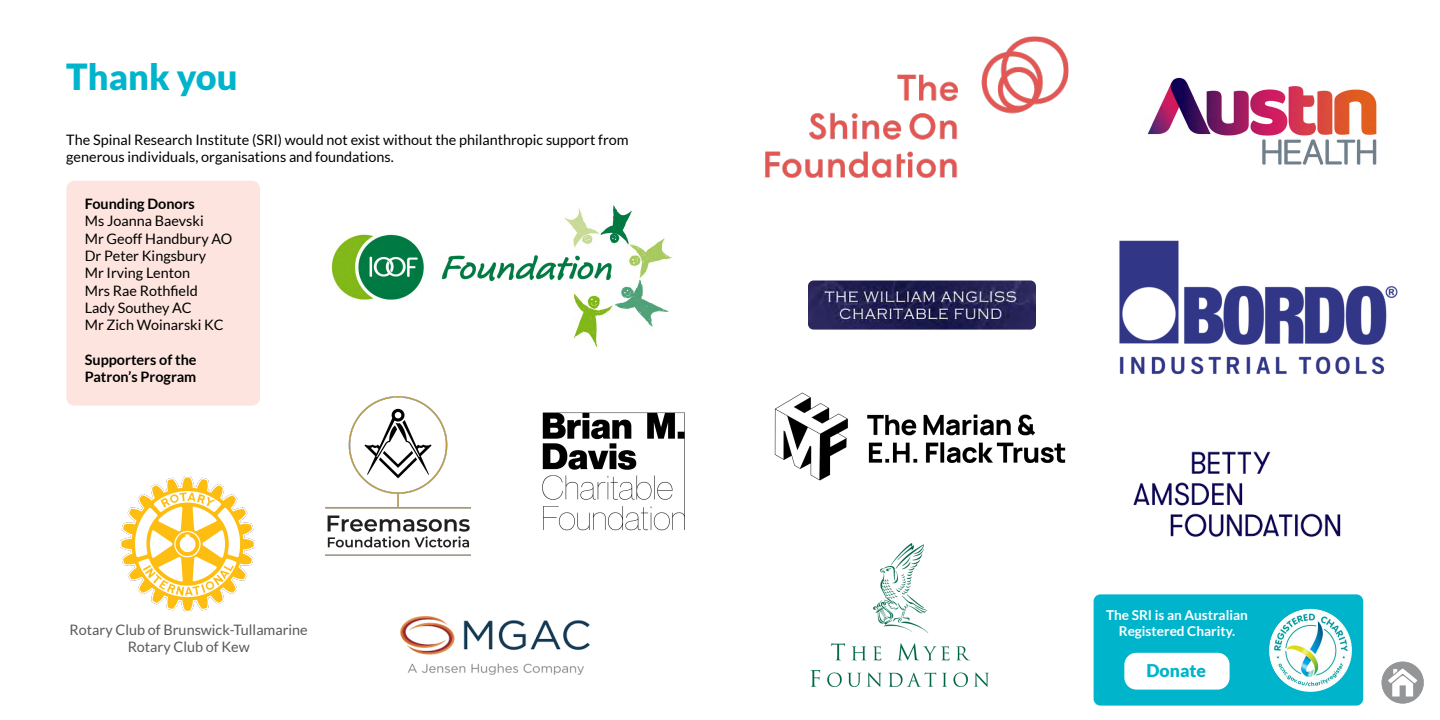
<style>
.page{position:relative;width:1440px;height:720px;background:#fff}
.page>*{position:absolute;margin:0;border:0;box-sizing:border-box;transform-origin:0 0}
.t1{font:900 36px "Lato";color:#00b4cc}
.t2{font:900 17.6px "Lato";color:#00b4cc}
.t3{font:14.4px/17.3px "Lato";color:#000}
.t4{font:14.4px/17.3px "Lato";color:#58595b;text-align:center}
.t5{font:700 14.4px/17.3px "Lato";color:#000}
.t6{font:700 13.6px/16.3px "Lato";color:#fff;text-align:center}
</style>
<div class="page">
<img style="left:331px;top:205px;width:341px;height:142px">
<div style="left:66px;top:181px;width:194px;height:225px;background:#fde4de;border-radius:8px"></div>
<img style="left:326px;top:396px;width:144px;height:160px">
<img style="left:400px;top:616px;width:190px;height:59px">
<img style="left:542px;top:412px;width:143px;height:119px">
<img style="left:120px;top:476px;width:135px;height:135px">
<img style="left:1381px;top:661px;width:43px;height:43px">
<div style="left:1094px;top:594px;width:269px;height:112px;background:#00b4cc;border-radius:7px"></div>
<img style="left:1267px;top:607px;width:87px;height:87px;border-radius:44px">
<div style="left:1265px;top:605px;width:91px;height:91px;border:4px solid #00b4cc;border-radius:50%"></div>
<div style="left:1124px;top:653px;width:106px;height:37px;background:#fff;border-radius:12px"></div>
<img style="left:1119px;top:240px;width:279px;height:135px">
<img style="left:765px;top:36px;width:304px;height:142px">
<img style="left:1147px;top:77px;width:230px;height:88px">
<img style="left:774px;top:392px;width:292px;height:89px">
<img style="left:1133px;top:451px;width:208px;height:87px">
<img style="left:810px;top:543px;width:179px;height:143px">
<img style="left:808px;top:280px;width:228px;height:50px">
<h1 class="t1" style="left:66px;top:55px;width:173px">Thank you</h1>
<p class="t3" style="left:66px;top:131px;width:564px">The Spinal Research Institute (SRI) would not exist without the philanthropic support from generous individuals, organisations and foundations.</p>
<p class="t5" style="left:85px;top:195px;width:112px">Founding Donors</p>
<p class="t3" style="left:85px;top:213px;width:149px">Ms Joanna Baevski<br>Mr Geoff Handbury AO<br>Dr Peter Kingsbury<br>Mr Irving Lenton<br>Mrs Rae Rothfield<br>Lady Southey AC<br>Mr Zich Woinarski KC</p>
<p class="t5" style="left:85px;top:351px;width:113px">Supporters of the<br>Patron’s Program</p>
<p class="t4" style="left:70px;top:621px;width:240px">Rotary Club of Brunswick-Tullamarine<br>Rotary Club of Kew</p>
<p class="t6" style="left:1106px;top:606px;width:143px">The SRI is an Australian<br>Registered Charity.</p>
<p class="t2" style="left:1147px;top:660px;width:61px">Donate</p>
</div>
